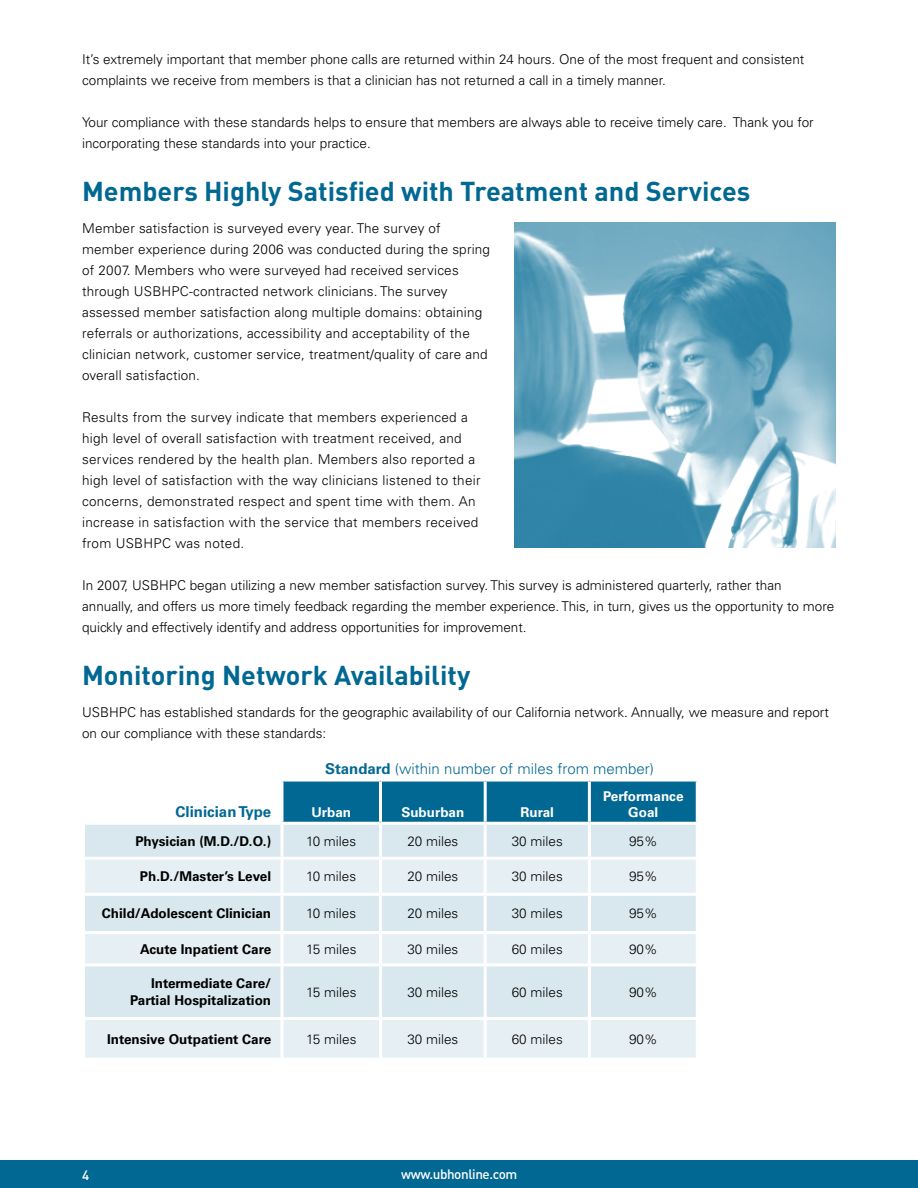
<style>
.page{position:relative;width:918px;height:1188px;background:#fff}
.page>*{position:absolute;margin:0;border:0;box-sizing:border-box;transform-origin:0 0}
.t1{font:700 27px "DIN";color:#006892}
.t2{font:300 15px "Univers LT Std";color:#006892}
.t3{font:700 15px "Univers LT Std";color:#006892}
.t4{font:300 13.5px/21px "Univers LT Std";color:#000}
.t5{font:300 13.5px/21px "Univers LT Std";letter-spacing:.02em;color:#000}
.t6{font:700 13.5px/16.5px "Univers LT Std";color:#000;text-align:right}
.t7{font:700 13.5px/16.5px "Univers LT Std";color:#fff;text-align:center}
.t8{font:500 13.5px "DIN";letter-spacing:-.03em;color:#fff}
.s1{font-weight:700}
</style>
<div class="page">
<div style="left:283px;top:782px;width:413px;height:40px;background:#006892"></div>
<div style="left:85px;top:825px;width:611px;height:32px;background:#d9e8ef"></div>
<svg style="left:85px;top:860px;width:611px;height:198px;background:#e0ecf1"></svg>
<hr style="left:379px;top:782px;width:3px;height:40px;background:#fff">
<hr style="left:484px;top:782px;width:3px;height:40px;background:#fff">
<hr style="left:588px;top:782px;width:3px;height:40px;background:#fff">
<hr style="left:280px;top:825px;width:3px;height:32px;background:#fff">
<hr style="left:379px;top:825px;width:3px;height:32px;background:#fff">
<hr style="left:484px;top:825px;width:3px;height:32px;background:#fff">
<hr style="left:588px;top:825px;width:3px;height:32px;background:#fff">
<hr style="left:280px;top:860px;width:3px;height:33px;background:#fff">
<hr style="left:379px;top:860px;width:3px;height:33px;background:#fff">
<hr style="left:484px;top:860px;width:3px;height:33px;background:#fff">
<hr style="left:588px;top:860px;width:3px;height:33px;background:#fff">
<hr style="left:82px;top:893px;width:200px;height:3px;background:#fff">
<hr style="left:282px;top:893px;width:99px;height:3px;background:#fff">
<hr style="left:280px;top:896px;width:3px;height:35px;background:#fff">
<hr style="left:381px;top:893px;width:104px;height:3px;background:#fff">
<hr style="left:379px;top:896px;width:3px;height:35px;background:#fff">
<hr style="left:485px;top:893px;width:104px;height:3px;background:#fff">
<hr style="left:484px;top:896px;width:3px;height:35px;background:#fff">
<hr style="left:589px;top:893px;width:110px;height:3px;background:#fff">
<hr style="left:588px;top:896px;width:3px;height:35px;background:#fff">
<hr style="left:82px;top:931px;width:200px;height:3px;background:#fff">
<hr style="left:282px;top:931px;width:99px;height:3px;background:#fff">
<hr style="left:280px;top:934px;width:3px;height:29px;background:#fff">
<hr style="left:381px;top:931px;width:104px;height:3px;background:#fff">
<hr style="left:379px;top:934px;width:3px;height:29px;background:#fff">
<hr style="left:485px;top:931px;width:104px;height:3px;background:#fff">
<hr style="left:484px;top:934px;width:3px;height:29px;background:#fff">
<hr style="left:589px;top:931px;width:110px;height:3px;background:#fff">
<hr style="left:588px;top:934px;width:3px;height:29px;background:#fff">
<hr style="left:82px;top:963px;width:200px;height:3px;background:#fff">
<hr style="left:282px;top:963px;width:99px;height:3px;background:#fff">
<hr style="left:280px;top:966px;width:3px;height:51px;background:#fff">
<hr style="left:381px;top:963px;width:104px;height:3px;background:#fff">
<hr style="left:379px;top:966px;width:3px;height:51px;background:#fff">
<hr style="left:485px;top:963px;width:104px;height:3px;background:#fff">
<hr style="left:484px;top:966px;width:3px;height:51px;background:#fff">
<hr style="left:589px;top:963px;width:110px;height:3px;background:#fff">
<hr style="left:588px;top:966px;width:3px;height:51px;background:#fff">
<hr style="left:82px;top:1017px;width:200px;height:3px;background:#fff">
<hr style="left:282px;top:1017px;width:99px;height:3px;background:#fff">
<hr style="left:280px;top:1020px;width:3px;height:38px;background:#fff">
<hr style="left:381px;top:1017px;width:104px;height:3px;background:#fff">
<hr style="left:379px;top:1020px;width:3px;height:38px;background:#fff">
<hr style="left:485px;top:1017px;width:104px;height:3px;background:#fff">
<hr style="left:484px;top:1020px;width:3px;height:38px;background:#fff">
<hr style="left:589px;top:1017px;width:110px;height:3px;background:#fff">
<hr style="left:588px;top:1020px;width:3px;height:38px;background:#fff">
<div style="left:0;top:1160px;width:918px;height:28px;background:#006892"></div>
<img style="left:514px;top:222px;width:322px;height:326px">
<p class="t4" style="left:82px;top:49px;width:724px">It’s extremely important that member phone calls are returned within 24 hours. One of the most frequent and consistent complaints we receive from members is that a clinician has not returned a call in a timely manner.</p>
<p class="t4" style="left:82px;top:112px;width:733px">Your compliance with these standards helps to ensure that members are always able to receive timely care. Thank you for incorporating these standards into your practice.</p>
<h1 class="t1" style="left:82px;top:174px;width:670px">Members Highly Satisfied with Treatment and Services</h1>
<p class="t4" style="left:82px;top:218px;width:410px">Member satisfaction is surveyed every year. The survey of member experience during 2006 was conducted during the spring of 2007. Members who were surveyed had received services through USBHPC-contracted network clinicians. The survey assessed member satisfaction along multiple domains: obtaining referrals or authorizations, accessibility and acceptability of the clinician network, customer service, treatment/quality of care and overall satisfaction.</p>
<p class="t5" style="left:82px;top:407px;width:400px">Results from the survey indicate that members experienced a high level of overall satisfaction with treatment received, and services rendered by the health plan. Members also reported a high level of satisfaction with the way clinicians listened to their concerns, demonstrated respect and spent time with them. An increase in satisfaction with the service that members received from USBHPC was noted.</p>
<p class="t4" style="left:82px;top:575px;width:754px">In 2007, USBHPC began utilizing a new member satisfaction survey. This survey is administered quarterly, rather than annually, and offers us more timely feedback regarding the member experience. This, in turn, gives us the opportunity to more quickly and effectively identify and address opportunities for improvement.</p>
<h1 class="t1" style="left:82px;top:658px;width:390px">Monitoring Network Availability</h1>
<p class="t4" style="left:82px;top:702px;width:748px">USBHPC has established standards for the geographic availability of our California network. Annually, we measure and report on our compliance with these standards:</p>
<p class="t2" style="left:325px;top:760px;width:330px"><span class="s1">Standard</span> (within number of miles from member)</p>
<p class="t3" style="left:176px;top:803px;width:97px">Clinician Type</p>
<p class="t7" style="left:311px;top:804px;width:41px">Urban</p>
<p class="t7" style="left:401px;top:804px;width:65px">Suburban</p>
<p class="t7" style="left:521px;top:804px;width:35px">Rural</p>
<p class="t7" style="left:603px;top:788px;width:82px">Performance<br>Goal</p>
<p class="t6" style="left:135px;top:833px;width:137px">Physician (M.D./D.O.)</p>
<p class="t4" style="left:306px;top:830px;width:52px">10 miles</p>
<p class="t4" style="left:407px;top:830px;width:53px">20 miles</p>
<p class="t4" style="left:512px;top:830px;width:53px">30 miles</p>
<p class="t4" style="left:629px;top:830px;width:30px">95%</p>
<p class="t6" style="left:140px;top:868px;width:133px">Ph.D./Master’s Level</p>
<p class="t4" style="left:306px;top:866px;width:52px">10 miles</p>
<p class="t4" style="left:407px;top:866px;width:53px">20 miles</p>
<p class="t4" style="left:512px;top:866px;width:53px">30 miles</p>
<p class="t4" style="left:629px;top:866px;width:30px">95%</p>
<p class="t6" style="left:102px;top:905px;width:171px">Child/Adolescent Clinician</p>
<p class="t4" style="left:306px;top:903px;width:52px">10 miles</p>
<p class="t4" style="left:407px;top:903px;width:53px">20 miles</p>
<p class="t4" style="left:512px;top:903px;width:53px">30 miles</p>
<p class="t4" style="left:629px;top:903px;width:30px">95%</p>
<p class="t6" style="left:140px;top:941px;width:133px">Acute Inpatient Care</p>
<p class="t4" style="left:306px;top:938px;width:52px">15 miles</p>
<p class="t4" style="left:407px;top:938px;width:53px">30 miles</p>
<p class="t4" style="left:512px;top:938px;width:53px">60 miles</p>
<p class="t4" style="left:629px;top:938px;width:30px">90%</p>
<p class="t6" style="left:130px;top:975px;width:142px">Intermediate Care/<br>Partial Hospitalization</p>
<p class="t4" style="left:306px;top:981px;width:52px">15 miles</p>
<p class="t4" style="left:407px;top:981px;width:53px">30 miles</p>
<p class="t4" style="left:512px;top:981px;width:53px">60 miles</p>
<p class="t4" style="left:629px;top:981px;width:30px">90%</p>
<p class="t6" style="left:107px;top:1031px;width:166px">Intensive Outpatient Care</p>
<p class="t4" style="left:306px;top:1028px;width:52px">15 miles</p>
<p class="t4" style="left:407px;top:1028px;width:53px">30 miles</p>
<p class="t4" style="left:512px;top:1028px;width:53px">60 miles</p>
<p class="t4" style="left:629px;top:1028px;width:30px">90%</p>
<p class="t8" style="left:82px;top:1166px;width:9px">4</p>
<p class="t8" style="left:401px;top:1166px;width:118px">www.ubhonline.com</p>
</div>
